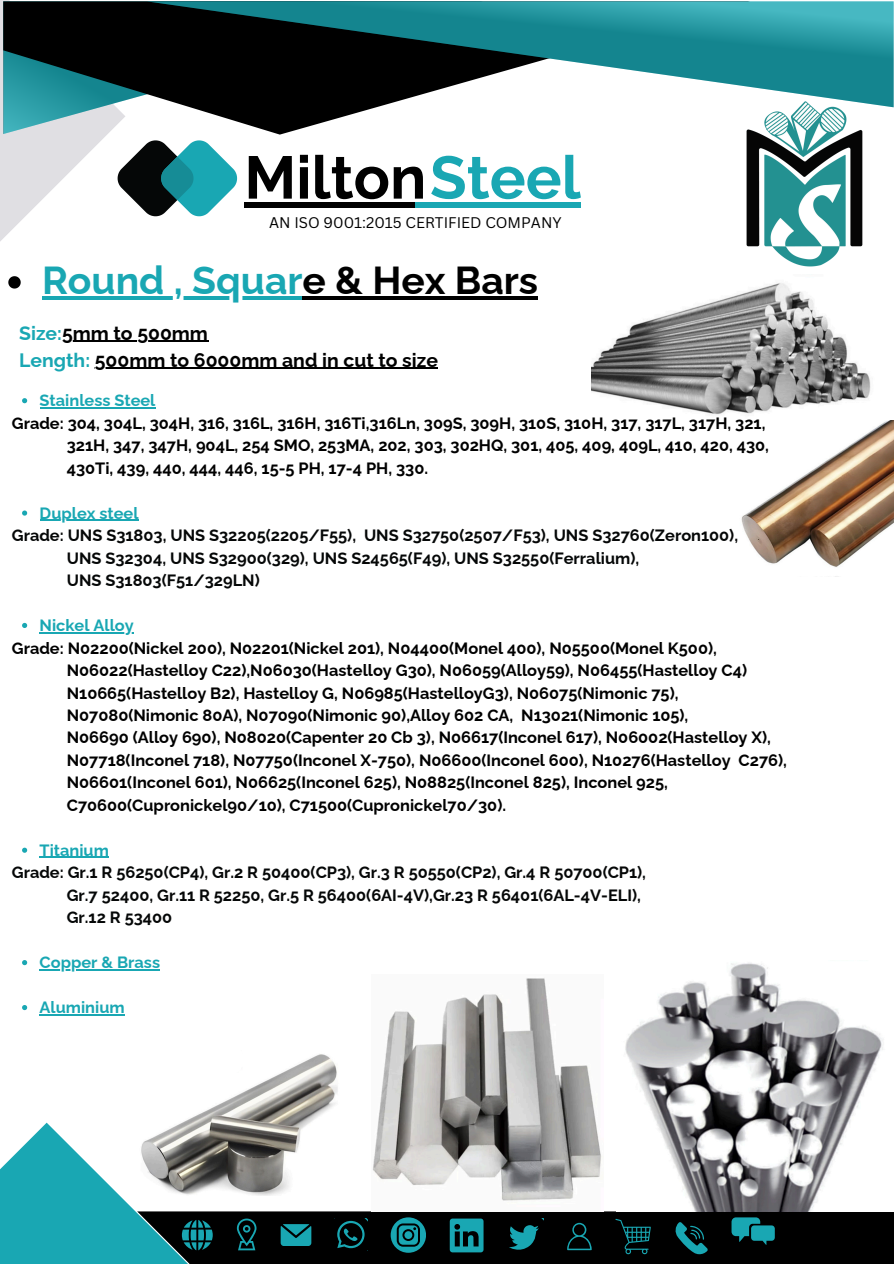
<style>
.page{position:relative;width:894px;height:1264px;background:#fff}
.page>*{position:absolute;margin:0;border:0;box-sizing:border-box;transform-origin:0 0}
.t1{font:700 60px "Raleway";color:#000}
.t2{font:700 39px "Raleway";color:#19a7b3}
.t3{font:700 19.35px "Raleway";color:#000}
.t4{font:700 16.35px/22.5px "Raleway";color:#000}
.t5{font:700 16.35px/22.5px "Raleway";color:#050707}
.t6{font:700 16.35px "Raleway";color:#19a7b3}
.t7{font:15px "Canva Sans";color:#000}
.s1{color:#19a7b3}
.s2{color:#000}
</style>
<div class="page">
<svg style="left:0;top:0;width:106px;height:241px;fill:#e0dfe3"></svg>
<svg style="left:117px;top:140px;width:121px;height:77px"></svg>
<svg style="left:0;top:1122px;width:271px;height:141px;fill:#19a7b3"></svg>
<div style="left:137px;top:1211px;width:756px;height:52px;background:#000"></div>
<svg style="left:3px;top:1px;width:374px;height:134px"></svg>
<svg style="left:147px;top:1px;width:746px;height:106px"></svg>
<svg style="left:509px;top:1218px;width:34px;height:32px"></svg>
<svg style="left:567px;top:1222px;width:24px;height:28px"></svg>
<svg style="left:449px;top:1218px;width:34px;height:34px"></svg>
<svg style="left:182px;top:1220px;width:30px;height:30px"></svg>
<svg style="left:237px;top:1218px;width:19px;height:31px"></svg>
<svg style="left:280px;top:1224px;width:31px;height:21px"></svg>
<svg style="left:334px;top:1218px;width:33px;height:31px"></svg>
<svg style="left:390px;top:1217px;width:35px;height:35px"></svg>
<svg style="left:615px;top:1218px;width:35px;height:36px"></svg>
<img style="left:708px;top:43px;width:185px;height:224px">
<svg style="left:675px;top:1222px;width:32px;height:32px"></svg>
<svg style="left:731px;top:1217px;width:43px;height:27px"></svg>
<img style="left:625px;top:963px;width:258px;height:248px">
<img style="left:741px;top:420px;width:152px;height:157px">
<img style="left:139px;top:1054px;width:199px;height:141px">
<div style="left:90px;top:1044px;width:154px;height:30px;background:#fff;border-radius:15px"></div>
<img style="left:591px;top:283px;width:280px;height:132px">
<img style="left:372px;top:978px;width:230px;height:223px">
<div style="left:244px;top:202px;width:182px;height:6px;background:#000"></div>
<div style="left:415px;top:202px;width:15px;height:6px;background:#19a7b3"></div>
<div style="left:430px;top:202px;width:150px;height:6px;background:#19a7b3"></div>
<hr style="left:62px;top:340px;width:146px;height:2px;background:#000">
<hr style="left:95px;top:367px;width:343px;height:2px;background:#000">
<svg style="left:8px;top:276px;width:13px;height:12px"></svg>
<hr style="left:42px;top:296px;width:260px;height:4px;background:#19a7b3">
<hr style="left:302px;top:296px;width:236px;height:4px;background:#000">
<svg style="left:22px;top:398px;width:5px;height:5px"></svg>
<hr style="left:40px;top:407px;width:115px;height:1px;background:#19a7b3">
<svg style="left:22px;top:510px;width:5px;height:5px"></svg>
<hr style="left:40px;top:519px;width:98px;height:1px;background:#19a7b3">
<svg style="left:22px;top:623px;width:5px;height:5px"></svg>
<hr style="left:40px;top:632px;width:94px;height:1px;background:#19a7b3">
<svg style="left:22px;top:847px;width:5px;height:5px"></svg>
<hr style="left:40px;top:856px;width:69px;height:1px;background:#19a7b3">
<svg style="left:22px;top:960px;width:5px;height:5px"></svg>
<hr style="left:40px;top:969px;width:120px;height:1px;background:#19a7b3">
<svg style="left:22px;top:1005px;width:5px;height:5px"></svg>
<hr style="left:40px;top:1014px;width:85px;height:1px;background:#19a7b3">
<p class="t1" style="left:244px;top:142px;width:338px">Milton<span class="s1">Steel</span></p>
<p class="t7" style="left:269px;top:212px;width:294px">AN ISO 9001:2015 CERTIFIED COMPANY</p>
<p class="t2" style="left:42px;top:257px;width:497px">Round , Squar<span class="s2">e &amp; Hex Bars</span></p>
<h3 class="t3" style="left:19px;top:321px;width:190px"><span class="s1">Size:</span>5mm to 500mm</h3>
<p class="t3" style="left:19px;top:348px;width:420px"><span class="s1">Length:</span> 500mm to 6000mm and in cut to size</p>
<h5 class="t6" style="left:40px;top:391px;width:117px">Stainless Steel</h5>
<p class="t4" style="left:12px;top:412px;width:758px;text-align:right">Grade: 304, 304L, 304H, 316, 316L, 316H, 316Ti,316Ln, 309S, 309H, 310S, 310H, 317, 317L, 317H, 321,<br>321H, 347, 347H, 904L, 254 SMO, 253MA, 202, 303, 302HQ, 301, 405, 409, 409L, 410, 420, 430,</p>
<h5 class="t4" style="left:67px;top:456px;width:362px">430Ti, 439, 440, 444, 446, 15-5 PH, 17-4 PH, 330.</h5>
<h5 class="t5" style="left:12px;top:501px;width:727px;text-indent:28px"><span class="s1">Duplex steel<br></span>Grade: UNS S31803, UNS S32205(2205/F55), UNS S32750(2507/F53), UNS S32760(Zeron100),</h5>
<p class="t5" style="left:67px;top:546px;width:573px">UNS S32304, UNS S32900(329), UNS S24565(F49), UNS S32550(Ferralium),<br>UNS S31803(F51/329LN)</p>
<p class="t4" style="left:12px;top:614px;width:706px;text-indent:28px"><span class="s1">Nickel Alloy<br></span>Grade: N02200(Nickel 200), N02201(Nickel 201), N04400(Monel 400), N05500(Monel K500),</p>
<h5 class="t4" style="left:67px;top:659px;width:721px">N06022(Hastelloy C22),N06030(Hastelloy G30), N06059(Alloy59), N06455(Hastelloy C4)<br>N10665(Hastelloy B2), Hastelloy G, N06985(HastelloyG3), N06075(Nimonic 75), N07080(Nimonic 80A), N07090(Nimonic 90),Alloy 602 CA, N13021(Nimonic 105),<br>N06690 (Alloy 690), N08020(Capenter 20 Cb 3), N06617(Inconel 617), N06002(Hastelloy X), N07718(Inconel 718), N07750(Inconel X-750), N06600(Inconel 600), N10276(Hastelloy C276),</h5>
<p class="t4" style="left:67px;top:771px;width:602px">N06601(Inconel 601), N06625(Inconel 625), N08825(Inconel 825), Inconel 925,<br>C70600(Cupronickel90/10), C71500(Cupronickel70/30).</p>
<p class="t6" style="left:40px;top:840px;width:71px">Titanium</p>
<p class="t5" style="left:12px;top:861px;width:635px">Grade: Gr.1 R 56250(CP4), Gr.2 R 50400(CP3), Gr.3 R 50550(CP2), Gr.4 R 50700(CP1),</p>
<p class="t5" style="left:67px;top:883px;width:575px">Gr.7 52400, Gr.11 R 52250, Gr.5 R 56400(6AI-4V),Gr.23 R 56401(6AL-4V-ELI),</p>
<p class="t5" style="left:67px;top:906px;width:107px">Gr.12 R 53400</p>
<p class="t6" style="left:40px;top:952px;width:122px">Copper &amp; Brass</p>
<p class="t6" style="left:40px;top:997px;width:86px">Aluminium</p>
</div>
